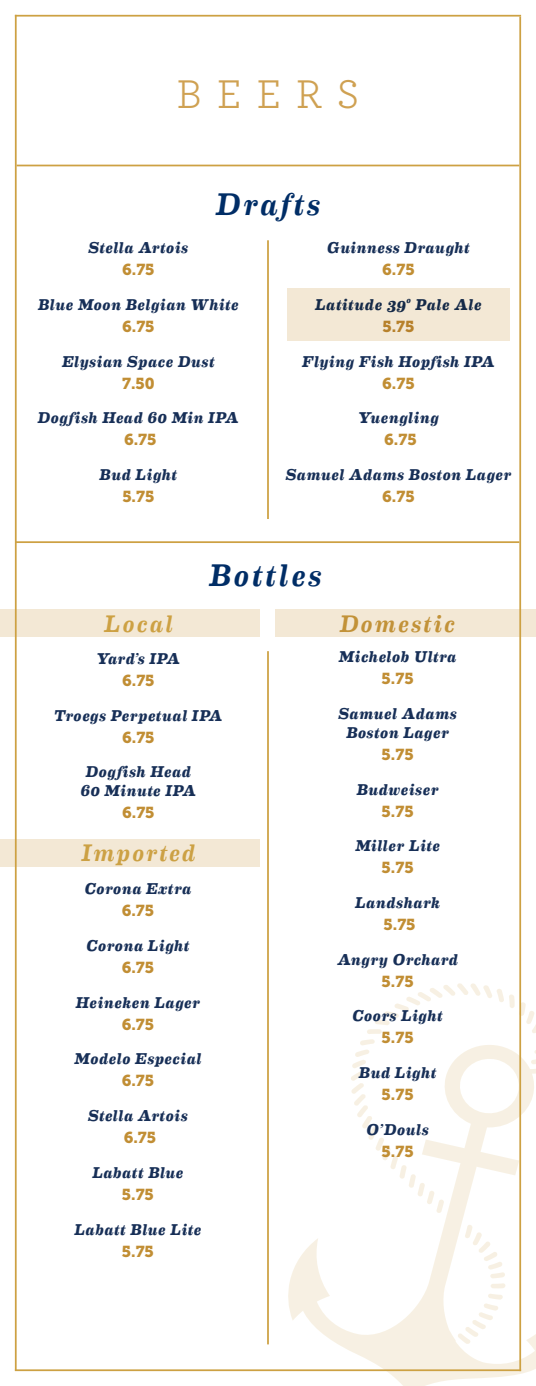
<style>
.page{position:relative;width:536px;height:1386px;background:#fff}
.page>*{position:absolute;margin:0;border:0;box-sizing:border-box;transform-origin:0 0}
.Menu{font:42px "Archer";letter-spacing:.35em;color:#cfa152}
.Menu-2{font:italic 500 31.5px "Eames Century Modern";letter-spacing:.08em;color:#002d66}
.Menu-3{font:italic 500 24.15px "Eames Century Modern";letter-spacing:.085em;color:#cca144}
.Menu-4{font:italic 500 24.15px "Eames Century Modern";letter-spacing:.095em;color:#cda143}
.Descrption{font:italic 700 15.75px/18.9px "Eames Century Modern";letter-spacing:.035em;color:#172f57;text-align:center}
.Descrption-2{font:15.75px "Museo Slab 900";color:#c18e34}
</style>
<div class="page">
<svg style="left:362px;top:983px;width:174px;height:58px"></svg>
<svg style="left:287px;top:1041px;width:249px;height:345px"></svg>
<div style="left:0;top:839px;width:260px;height:28px;background:#f3e8d5"></div>
<div style="left:276px;top:609px;width:260px;height:28px;background:#f3e8d5"></div>
<div style="left:0;top:609px;width:260px;height:28px;background:#f3e8d5"></div>
<hr style="left:267px;top:651px;width:2px;height:693px;background:#cda143">
<hr style="left:267px;top:240px;width:2px;height:279px;background:#cda143">
<hr style="left:15px;top:15px;width:2px;height:1356px;background:#cda143">
<hr style="left:519px;top:17px;width:2px;height:1354px;background:#cda143">
<hr style="left:15px;top:1369px;width:506px;height:2px;background:#cda143">
<hr style="left:15px;top:15px;width:506px;height:2px;background:#cda143">
<hr style="left:16px;top:541px;width:503px;height:2px;background:#cda143">
<div style="left:287px;top:288px;width:222px;height:52px;background:#f3e8d5"></div>
<hr style="left:17px;top:165px;width:502px;height:1px;background:#cda143">
<p class="Menu" style="left:176px;top:65px;width:185px">BEERS</p>
<p class="Menu-2" style="left:216px;top:181px;width:106px">Drafts</p>
<p class="Descrption" style="left:89px;top:237px;width:101px">Stella Artois</p>
<p class="Descrption-2" style="left:122px;top:261px;width:34px">6.75</p>
<p class="Descrption" style="left:38px;top:294px;width:202px">Blue Moon Belgian White</p>
<p class="Descrption-2" style="left:122px;top:317px;width:34px">6.75</p>
<p class="Descrption" style="left:62px;top:351px;width:154px">Elysian Space Dust</p>
<p class="Descrption-2" style="left:122px;top:374px;width:34px">7.50</p>
<p class="Descrption" style="left:38px;top:407px;width:203px">Dogfish Head 60 Min IPA</p>
<p class="Descrption-2" style="left:124px;top:431px;width:34px">6.75</p>
<p class="Descrption" style="left:100px;top:464px;width:79px">Bud Light</p>
<p class="Descrption-2" style="left:122px;top:487px;width:34px">5.75</p>
<p class="Descrption" style="left:327px;top:237px;width:144px">Guinness Draught</p>
<p class="Descrption-2" style="left:382px;top:261px;width:34px">6.75</p>
<p class="Descrption" style="left:315px;top:294px;width:168px">Latitude 39<sup>o</sup> Pale Ale</p>
<p class="Descrption-2" style="left:382px;top:317px;width:34px">5.75</p>
<p class="Descrption" style="left:302px;top:351px;width:194px">Flying Fish Hopfish IPA</p>
<p class="Descrption-2" style="left:382px;top:374px;width:34px">6.75</p>
<p class="Descrption" style="left:358px;top:407px;width:82px">Yuengling</p>
<p class="Descrption-2" style="left:384px;top:431px;width:34px">6.75</p>
<p class="Descrption" style="left:285px;top:464px;width:227px">Samuel Adams Boston Lager</p>
<p class="Descrption-2" style="left:382px;top:487px;width:34px">6.75</p>
<p class="Menu-2" style="left:209px;top:551px;width:114px">Bottles</p>
<p class="Menu-4" style="left:104px;top:606px;width:70px">Local</p>
<p class="Descrption" style="left:96px;top:648px;width:85px">Yard’s IPA</p>
<p class="Descrption-2" style="left:122px;top:671px;width:34px">6.75</p>
<p class="Descrption" style="left:54px;top:705px;width:170px">Troegs Perpetual IPA</p>
<p class="Descrption-2" style="left:122px;top:728px;width:34px">6.75</p>
<p class="Descrption" style="left:80px;top:762px;width:117px">Dogfish Head<br>60 Minute IPA</p>
<p class="Descrption-2" style="left:122px;top:804px;width:34px">6.75</p>
<p class="Menu-3" style="left:81px;top:834px;width:115px">Imported</p>
<p class="Descrption" style="left:85px;top:878px;width:108px">Corona Extra</p>
<p class="Descrption-2" style="left:122px;top:902px;width:34px">6.75</p>
<p class="Descrption" style="left:86px;top:935px;width:104px">Corona Light</p>
<p class="Descrption-2" style="left:122px;top:958px;width:34px">6.75</p>
<p class="Descrption" style="left:76px;top:992px;width:125px">Heineken Lager</p>
<p class="Descrption-2" style="left:122px;top:1015px;width:34px">6.75</p>
<p class="Descrption" style="left:74px;top:1048px;width:128px">Modelo Especial</p>
<p class="Descrption-2" style="left:122px;top:1072px;width:34px">6.75</p>
<p class="Descrption" style="left:88px;top:1105px;width:101px">Stella Artois</p>
<p class="Descrption-2" style="left:124px;top:1129px;width:34px">6.75</p>
<p class="Descrption" style="left:92px;top:1162px;width:93px">Labatt Blue</p>
<p class="Descrption-2" style="left:122px;top:1185px;width:34px">5.75</p>
<p class="Descrption" style="left:75px;top:1219px;width:128px">Labatt Blue Lite</p>
<p class="Descrption-2" style="left:122px;top:1242px;width:34px">5.75</p>
<p class="Menu-3" style="left:340px;top:606px;width:117px">Domestic</p>
<p class="Descrption" style="left:339px;top:646px;width:119px">Michelob Ultra</p>
<p class="Descrption-2" style="left:381px;top:670px;width:34px">5.75</p>
<p class="Descrption" style="left:338px;top:703px;width:120px">Samuel Adams<br>Boston Lager</p>
<p class="Descrption-2" style="left:381px;top:745px;width:34px">5.75</p>
<p class="Descrption" style="left:356px;top:779px;width:83px">Budweiser</p>
<p class="Descrption-2" style="left:381px;top:802px;width:34px">5.75</p>
<p class="Descrption" style="left:355px;top:835px;width:86px">Miller Lite</p>
<p class="Descrption-2" style="left:381px;top:859px;width:34px">5.75</p>
<p class="Descrption" style="left:355px;top:892px;width:86px">Landshark</p>
<p class="Descrption-2" style="left:383px;top:915px;width:34px">5.75</p>
<p class="Descrption" style="left:337px;top:949px;width:122px">Angry Orchard</p>
<p class="Descrption-2" style="left:381px;top:972px;width:34px">5.75</p>
<p class="Descrption" style="left:352px;top:1005px;width:92px">Coors Light</p>
<p class="Descrption-2" style="left:381px;top:1029px;width:34px">5.75</p>
<p class="Descrption" style="left:359px;top:1062px;width:79px">Bud Light</p>
<p class="Descrption-2" style="left:381px;top:1086px;width:34px">5.75</p>
<p class="Descrption" style="left:366px;top:1119px;width:63px">O’Douls</p>
<p class="Descrption-2" style="left:381px;top:1142px;width:34px">5.75</p>
</div>
